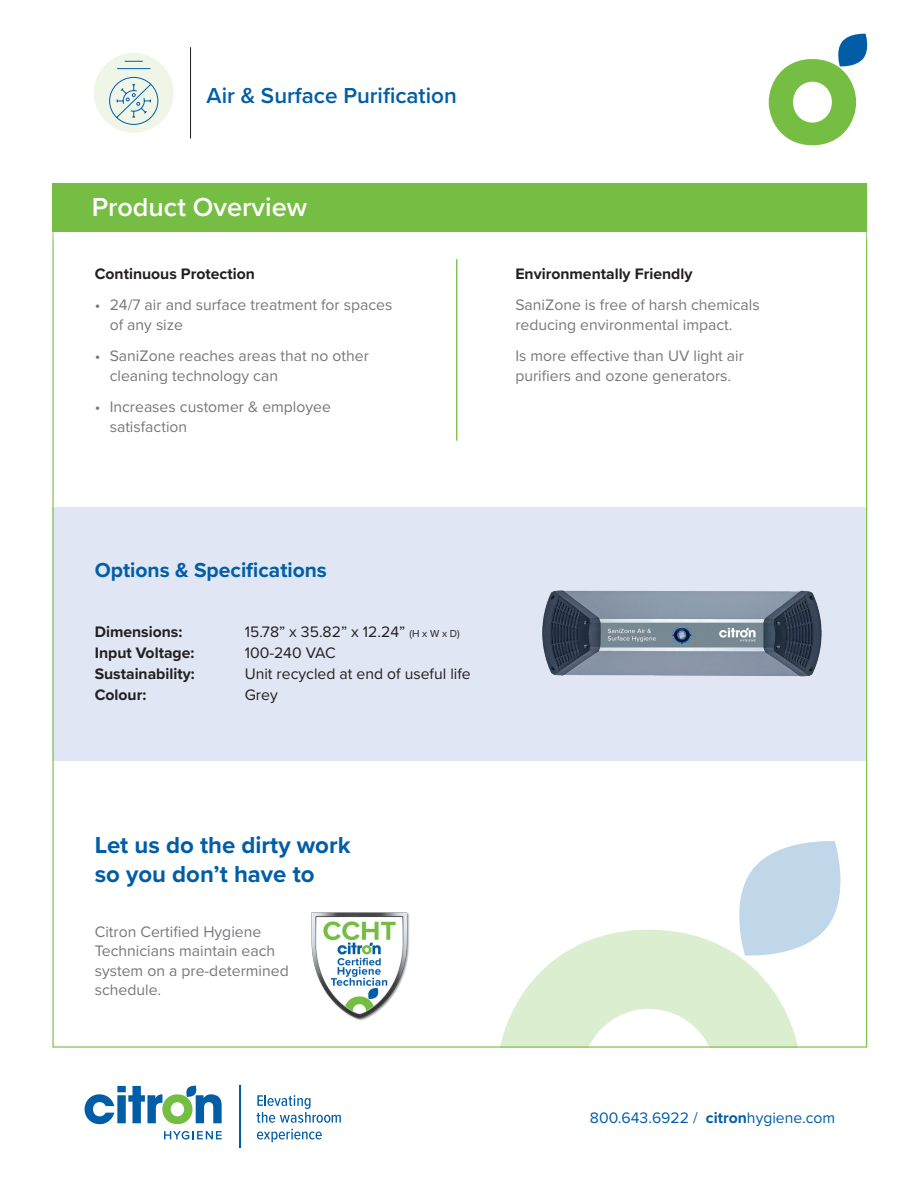
<style>
.page{position:relative;width:918px;height:1188px;background:#fff}
.page>*{position:absolute;margin:0;border:0;box-sizing:border-box;transform-origin:0 0}
.PS_-_h2{font:600 27px "Proxima Nova";color:#fff}
.t1{font:700 24px "Proxima Nova";color:#015da6}
.t2{font:600 22.5px "Proxima Nova";color:#015da6}
.t3{font:700 21px "Proxima Nova";color:#015da6}
.PS_-_bod{font:15.75px/19.5px "Proxima Nova";color:#76787b}
.PS_-_specs{font:15.75px "Proxima Nova";color:#231f20}
.PS_-_specs-2{font:700 15.75px "Proxima Nova";color:#231f20}
.PS_-_h4{font:700 15.75px "Proxima Nova";color:#231f20}
.t4{font:15.75px "Proxima Nova";color:#015da6}
.s1{font-size:10.5px}
.s2{font-weight:700}
</style>
<div class="page">
<svg style="left:85px;top:1085px;width:137px;height:39px"></svg>
<svg style="left:164px;top:1131px;width:58px;height:9px"></svg>
<svg style="left:257px;top:1095px;width:84px;height:28px"></svg>
<svg style="left:257px;top:1129px;width:65px;height:13px"></svg>
<hr style="left:239px;top:1086px;width:1px;height:62px;background:#015da6">
<svg style="left:769px;top:33px;width:99px;height:112px"></svg>
<div style="left:94px;top:53px;width:80px;height:80px;background:#eff6e8;border-radius:50%"></div>
<hr style="left:190px;top:47px;width:1px;height:91px;background:#231f20">
<svg style="left:109px;top:60px;width:50px;height:65px"></svg>
<svg style="left:500px;top:841px;width:341px;height:205px"></svg>
<div style="left:52px;top:508px;width:815px;height:253px;background:#e0e6f3"></div>
<hr style="left:456px;top:259px;width:1px;height:182px;background:#75be43">
<div style="left:52px;top:184px;width:815px;height:48px;background:#75be43"></div>
<img style="left:542px;top:590px;width:280px;height:87px">
<img style="left:311px;top:912px;width:99px;height:109px">
<h3 class="t2" style="left:207px;top:78px;width:252px">Air &amp; Surface Purification</h3>
<p class="PS_-_h2" style="left:92px;top:187px;width:217px">Product Overview</p>
<p class="PS_-_h4" style="left:95px;top:262px;width:162px">Continuous Protection</p>
<p class="PS_-_bod" style="left:110px;top:294px;width:284px;text-indent:-15px">• 24/7 air and surface treatment for spaces of any size</p>
<p class="PS_-_bod" style="left:110px;top:345px;width:261px;text-indent:-15px">• SaniZone reaches areas that no other cleaning technology can</p>
<p class="PS_-_bod" style="left:110px;top:396px;width:223px;text-indent:-15px">• Increases customer &amp; employee satisfaction</p>
<p class="PS_-_h4" style="left:515px;top:262px;width:179px">Environmentally Friendly</p>
<p class="PS_-_bod" style="left:515px;top:295px;width:246px">SaniZone is free of harsh chemicals reducing environmental impact.</p>
<p class="PS_-_bod" style="left:515px;top:346px;width:230px">Is more effective than UV light air purifiers and ozone generators.</p>
<p class="t3" style="left:95px;top:554px;width:234px">Options &amp; Specifications</p>
<p class="PS_-_specs-2" style="left:95px;top:620px;width:89px">Dimensions:</p>
<p class="PS_-_specs" style="left:245px;top:620px;width:217px">15.78” x 35.82” x 12.24” <span class="s1">(H x W x D)</span></p>
<p class="PS_-_specs-2" style="left:95px;top:641px;width:101px">Input Voltage:</p>
<p class="PS_-_specs" style="left:245px;top:641px;width:93px">100-240 VAC</p>
<p class="PS_-_specs-2" style="left:95px;top:662px;width:102px">Sustainability:</p>
<p class="PS_-_specs" style="left:245px;top:662px;width:228px">Unit recycled at end of useful life</p>
<p class="PS_-_specs-2" style="left:95px;top:683px;width:53px">Colour:</p>
<p class="PS_-_specs" style="left:245px;top:683px;width:35px">Grey</p>
<p class="t1" style="left:95px;top:827px;width:257px">Let us do the dirty work</p>
<p class="t1" style="left:95px;top:856px;width:221px">so you don’t have to</p>
<p class="PS_-_bod" style="left:95px;top:921px;width:196px">Citron Certified Hygiene<br>Technicians maintain each system on a pre-determined schedule.</p>
<p class="t4" style="left:590px;top:1106px;width:247px">800.643.6922 / <span class="s2">citron</span>hygiene.com</p>
</div>
